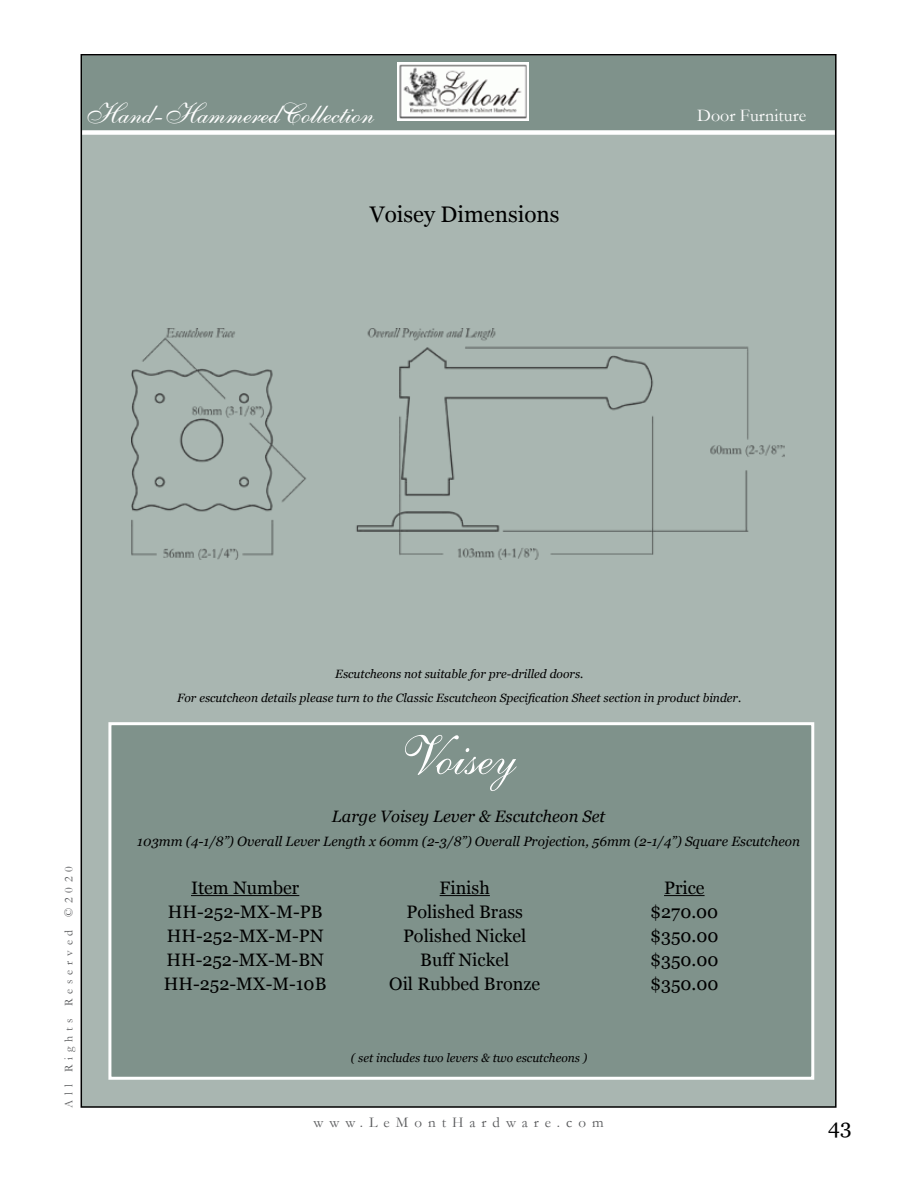
<style>
.page{position:relative;width:918px;height:1188px;background:#fff}
.page>*{position:absolute;margin:0;border:0;box-sizing:border-box;transform-origin:0 0}
.t1{font:54px "English 111 Vivace BT";color:#fff}
.t2{font:28.5px "English 111 Vivace BT";color:#fff}
.t3{font:22.5px "Georgia";color:#000}
.t4{font:21px "Georgia";color:#000101}
.t5{font:18px/24px "Georgia";color:#000;text-align:center}
.t6{font:18px "Garamond";color:#fff}
.t7{font:italic 16.5px "Georgia";color:#000}
.t8{font:15px "Garamond";letter-spacing:.4em;color:#58595b}
.t9{font:italic 13.5px "Georgia";color:#000}
.t10{font:italic 12px/24px "Georgia";color:#000;text-align:center}
.t11{font:12px "Garamond";letter-spacing:.4em;color:#58595b}
</style>
<div class="page">
<div style="left:81px;top:55px;width:755px;height:1052px;background:#a9b6b1"></div>
<div style="left:82px;top:56px;width:753px;height:76px;background:#7f928b"></div>
<div style="left:82px;top:130px;width:753px;height:5px;background:#fff"></div>
<div style="left:108px;top:722px;width:706px;height:358px;background:#7f928b;border:3px solid #fff"></div>
<img style="left:398px;top:63px;width:131px;height:57px">
<hr style="left:191px;top:895px;width:108px;height:1px;background:#000">
<hr style="left:440px;top:895px;width:50px;height:1px;background:#000">
<hr style="left:664px;top:895px;width:41px;height:1px;background:#000">
<img style="left:132px;top:329px;width:652px;height:231px">
<h2 class="t2" style="left:85px;top:96px;width:291px">Hand-HammeredCollection</h2>
<h3 class="t3" style="left:370px;top:201px;width:191px">Voisey Dimensions</h3>
<h3 class="t6" style="left:697px;top:103px;width:110px">Door Furniture</h3>
<p class="t11" style="left:61px;top:1108px;width:243px;rotate:-90deg">All Rights Reserved ©2020</p>
<p class="t10" style="left:177px;top:662px;width:566px">Escutcheons not suitable for pre-drilled doors.<br>For escutcheon details please turn to the Classic Escutcheon Specification Sheet section in product binder.</p>
<h1 class="t1" style="left:400px;top:723px;width:118px">Voisey</h1>
<h3 class="t7" style="left:332px;top:806px;width:275px">Large Voisey Lever &amp; Escutcheon Set</h3>
<p class="t9" style="left:137px;top:833px;width:664px">103mm (4-1/8”) Overall Lever Length x 60mm (2-3/8”) Overall Projection, 56mm (2-1/4”) Square Escutcheon</p>
<h3 class="t5" style="left:164px;top:876px;width:164px">Item Number<br>HH-252-MX-M-PB<br>HH-252-MX-M-PN<br>HH-252-MX-M-BN<br>HH-252-MX-M-10B</h3>
<h3 class="t5" style="left:389px;top:876px;width:152px">Finish<br>Polished Brass<br>Polished Nickel<br>Buff Nickel<br>Oil Rubbed Bronze</h3>
<h3 class="t5" style="left:650px;top:876px;width:70px">Price $270.00 $350.00 $350.00 $350.00</h3>
<p class="t10" style="left:351px;top:1046px;width:238px">( set includes two levers &amp; two escutcheons )</p>
<p class="t8" style="left:313px;top:1112px;width:292px">www.LeMontHardware.com</p>
<h3 class="t4" style="left:828px;top:1114px;width:25px">43</h3>
</div>
